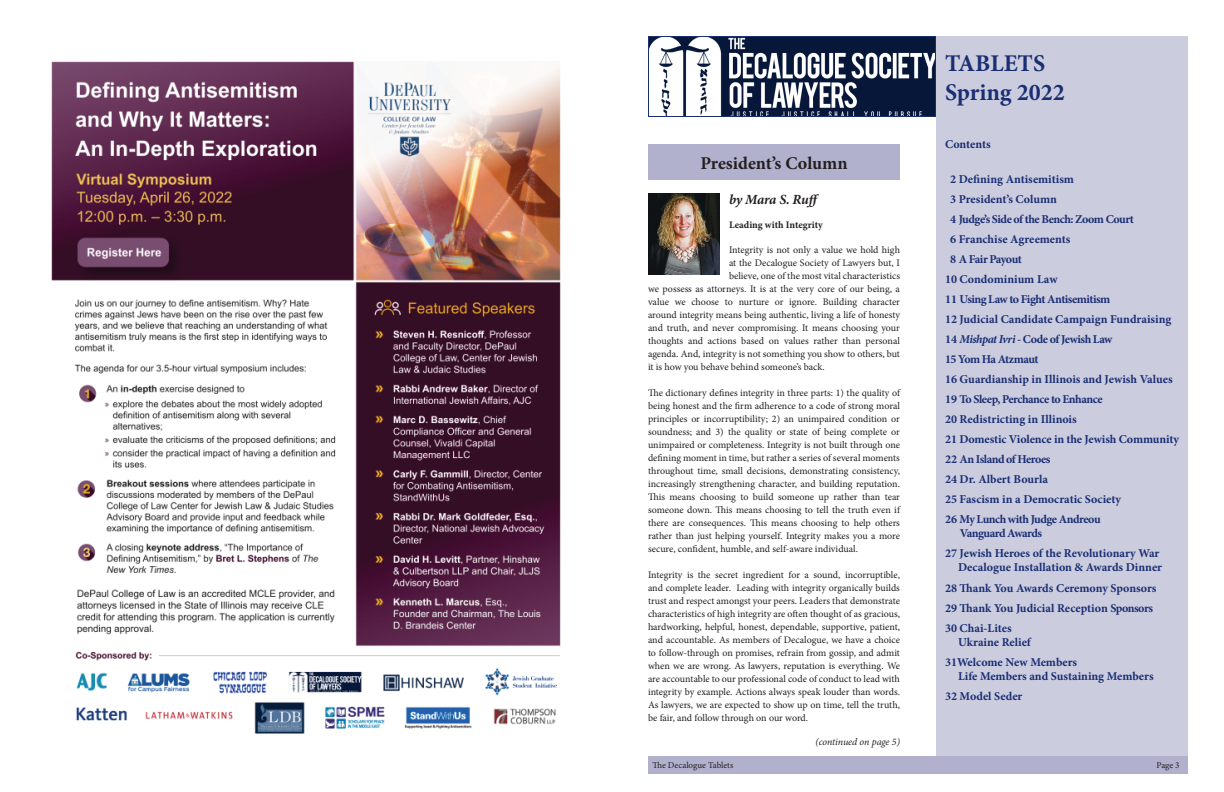
<style>
.page{position:relative;width:1224px;height:792px;background:#fff}
.page>*{position:absolute;margin:0;border:0;box-sizing:border-box;transform-origin:0 0}
.t1{font:700 24px/28.8px "Minion Pro";color:#1a2e72}
.t2{font:700 18px "Minion Pro";letter-spacing:-.005em;color:#231f20}
.t3{font:italic 700 14px "Minion Pro";letter-spacing:-.015em;color:#231f20}
.t4{font:700 12px/20px "Minion Pro";letter-spacing:-.005em;color:#1a2e72}
.t5{font:700 12px "Minion Pro";letter-spacing:-.04em;color:#1a2e72}
.t6{font:700 12px "Minion Pro";letter-spacing:-.045em;color:#1a2e72}
.t7{font:700 12px "Minion Pro";letter-spacing:-.03em;color:#1a2e72}
.t8{font:700 12px "Minion Pro";letter-spacing:-.05em;color:#1a2e72}
.t9{font:10px/13px "Minion Pro";letter-spacing:-.005em;color:#231f20;text-align:justify}
.t10{font:700 10px "Minion Pro";color:#231f20}
.t11{font:italic 10px "Minion Pro";letter-spacing:-.01em;color:#231f20}
.t12{font:9px "Minion Pro";color:#231f20}
.s1{font-style:italic}
</style>
<div class="page">
<div style="left:936px;top:36px;width:252px;height:81px;background:#ccccdf"></div>
<div style="left:648px;top:144px;width:252px;height:36px;background:#b1b1ce"></div>
<img style="left:648px;top:194px;width:72px;height:80px">
<img style="left:650px;top:38px;width:284px;height:77px">
<div style="left:648px;top:36px;width:288px;height:81px;border:1px solid #1a2e72"></div>
<div style="left:648px;top:756px;width:540px;height:18px;background:#b1b1ce"></div>
<div style="left:936px;top:117px;width:252px;height:639px;background:#ccccdf"></div>
<img style="left:51px;top:61px;width:510px;height:673px">
<h2 class="t2" style="left:700px;top:150px;width:149px">President’s Column</h2>
<h3 class="t3" style="left:729px;top:189px;width:93px">by Mara S. Ruff</h3>
<p class="t10" style="left:729px;top:217px;width:95px">Leading with Integrity</p>
<p class="t9" style="left:729px;top:243px;width:173px">Integrity is not only a value we hold high</p>
<p class="t9" style="left:729px;top:256px;width:173px">at the Decalogue Society of Lawyers but, I</p>
<p class="t9" style="left:729px;top:269px;width:173px">believe, one of the most vital characteristics</p>
<p class="t9" style="left:648px;top:282px;width:254px">we possess as attorneys. It is at the very core of our being, a</p>
<p class="t9" style="left:648px;top:295px;width:254px">value we choose to nurture or ignore. Building character</p>
<p class="t9" style="left:648px;top:308px;width:254px">around integrity means being authentic, living a life of honesty</p>
<p class="t9" style="left:648px;top:321px;width:254px">and truth, and never compromising. It means choosing your</p>
<p class="t9" style="left:648px;top:334px;width:253px">thoughts and actions based on values rather than personal</p>
<p class="t9" style="left:648px;top:347px;width:254px">agenda. And, integrity is not something you show to others, but</p>
<p class="t9" style="left:648px;top:360px;width:178px">it is how you behave behind someone’s back.</p>
<p class="t9" style="left:648px;top:386px;width:254px">The dictionary defines integrity in three parts: 1) the quality of being honest and the firm adherence to a code of strong moral principles or incorruptibility; 2) an unimpaired condition or soundness; and 3) the quality or state of being complete or unimpaired or completeness. Integrity is not built through one defining moment in time, but rather a series of several moments throughout time, small decisions, demonstrating consistency, increasingly strengthening character, and building reputation.<br>This means choosing to build someone up rather than tear someone down. This means choosing to tell the truth even if there are consequences. This means choosing to help others rather than just helping yourself. Integrity makes you a more secure, confident, humble, and self-aware individual.</p>
<p class="t9" style="left:648px;top:568px;width:254px">Integrity is the secret ingredient for a sound, incorruptible, and complete leader. Leading with integrity organically builds trust and respect amongst your peers. Leaders that demonstrate characteristics of high integrity are often thought of as gracious, hardworking, helpful, honest, dependable, supportive, patient, and accountable. As members of Decalogue, we have a choice to follow-through on promises, refrain from gossip, and admit when we are wrong. As lawyers, reputation is everything. We are accountable to our professional code of conduct to lead with integrity by example. Actions always speak louder than words.<br>As lawyers, we are expected to show up on time, tell the truth, be fair, and follow through on our word.</p>
<p class="t11" style="left:815px;top:735px;width:86px">(continued on page 5)</p>
<h1 class="t1" style="left:945px;top:48px;width:121px">TABLETS<br>Spring 2022</h1>
<p class="t4" style="left:945px;top:134px;width:47px">Contents</p>
<p class="t4" style="left:950px;top:169px;width:125px">2 Defining Antisemitism</p>
<p class="t4" style="left:950px;top:189px;width:108px">3 President’s Column</p>
<p class="t5" style="left:950px;top:210px;width:185px">4 Judge’s Side of the Bench: Zoom Court</p>
<p class="t4" style="left:950px;top:229px;width:122px">6 Franchise Agreements</p>
<p class="t6" style="left:950px;top:250px;width:73px">8 A Fair Payout</p>
<p class="t4" style="left:945px;top:269px;width:114px">10 Condominium Law</p>
<p class="t6" style="left:945px;top:290px;width:167px">11 Using Law to Fight Antisemitism</p>
<p class="t4" style="left:945px;top:309px;width:228px">12 Judicial Candidate Campaign Fundraising</p>
<p class="t7" style="left:945px;top:330px;width:169px">14 <span class="s1">Mishpat Ivri</span> - Code of Jewish Law</p>
<p class="t8" style="left:945px;top:350px;width:95px">15 Yom Ha Atzmaut</p>
<p class="t4" style="left:945px;top:369px;width:229px">16 Guardianship in Illinois and Jewish Values</p>
<p class="t5" style="left:945px;top:390px;width:159px">19 To Sleep, Perchance to Enhance</p>
<p class="t4" style="left:945px;top:409px;width:133px">20 Redistricting in Illinois</p>
<p class="t4" style="left:945px;top:429px;width:235px">21 Domestic Violence in the Jewish Community</p>
<p class="t6" style="left:945px;top:450px;width:107px">22 An Island of Heroes</p>
<p class="t4" style="left:945px;top:469px;width:105px">24 Dr. Albert Bourla</p>
<p class="t4" style="left:945px;top:489px;width:178px">25 Fascism in a Democratic Society</p>
<p class="t5" style="left:945px;top:510px;width:157px">26 My Lunch with Judge Andreou</p>
<p class="t4" style="left:945px;top:523px;width:216px;text-indent:15px">Vanguard Awards<br>27 Jewish Heroes of the Revolutionary War</p>
<p class="t4" style="left:945px;top:558px;width:219px;text-indent:13px">Decalogue Installation &amp; Awards Dinner 28 Thank You Awards Ceremony Sponsors 29 Thank You Judicial Reception Sponsors 30 Chai-Lites</p>
<p class="t4" style="left:945px;top:632px;width:134px;text-indent:13px">Ukraine Relief<br>31Welcome New Members</p>
<p class="t4" style="left:945px;top:666px;width:210px;text-indent:13px">Life Members and Sustaining Members<br>32 Model Seder</p>
<p class="t12" style="left:652px;top:759px;width:82px">The Decalogue Tablets</p>
<p class="t12" style="left:1156px;top:759px;width:25px">Page 3</p>
</div>
